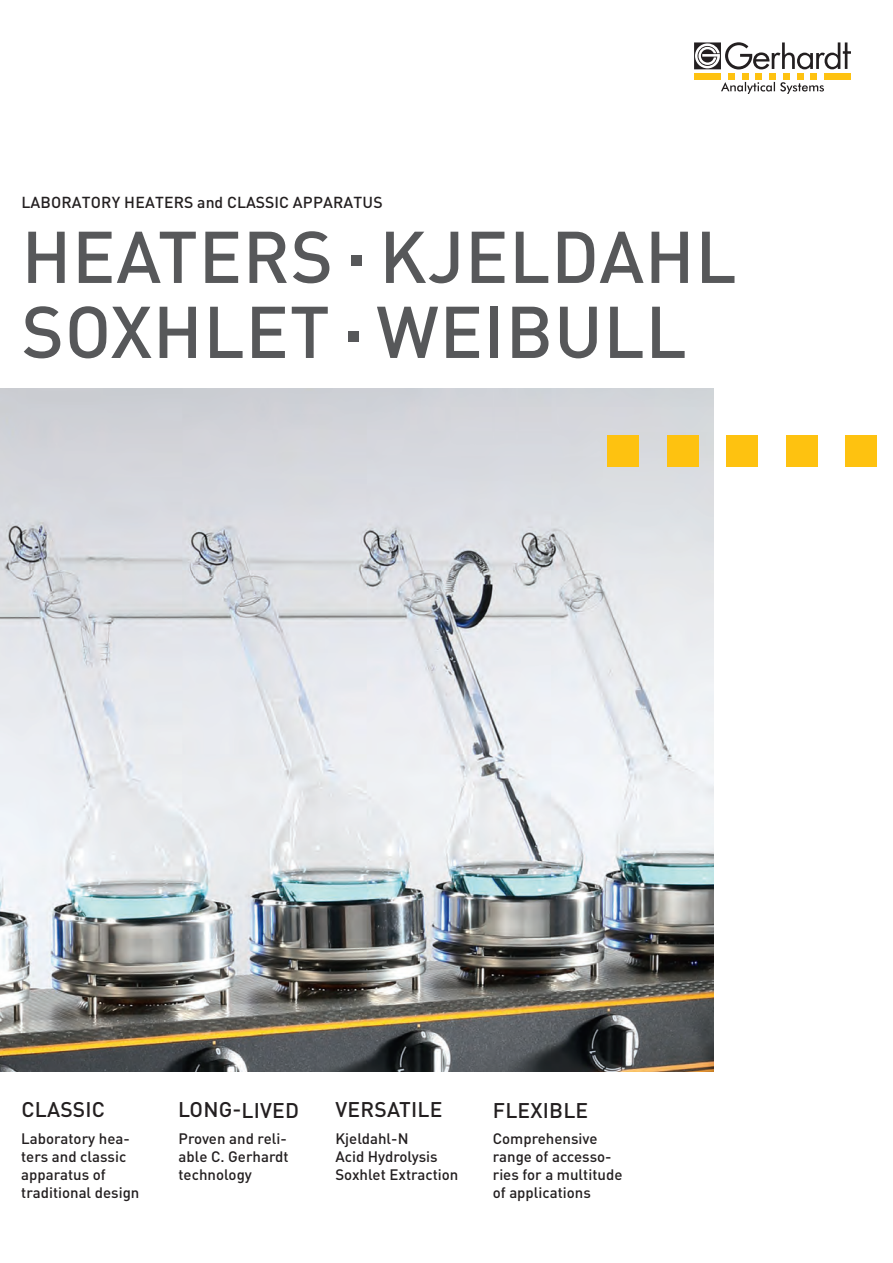
<style>
.page{position:relative;width:893px;height:1263px;background:#fff}
.page>*{position:absolute;margin:0;border:0;box-sizing:border-box;transform-origin:0 0}
.t1{font:500 72px/75px "DINOT";letter-spacing:.01em;color:#57585a}
.t2{font:500 21px "DINOT";letter-spacing:.01em;color:#231f20}
.t3{font:500 15.75px "DINOT";letter-spacing:.01em;color:#231f20}
.t4{font:500 15px/18px "DINOT";color:#231f20}
</style>
<div class="page">
<div style="left:351px;top:255px;width:11px;height:11px;background:#57585a"></div>
<div style="left:348px;top:330px;width:10px;height:11px;background:#57585a"></div>
<svg style="left:695px;top:43px;width:155px;height:26px"></svg>
<div style="left:728px;top:73px;width:7px;height:7px;background:#fec210"></div>
<div style="left:742px;top:73px;width:6px;height:7px;background:#fec210"></div>
<div style="left:755px;top:73px;width:7px;height:7px;background:#fec210"></div>
<div style="left:769px;top:73px;width:7px;height:7px;background:#fec210"></div>
<div style="left:783px;top:73px;width:7px;height:7px;background:#fec210"></div>
<div style="left:797px;top:73px;width:6px;height:7px;background:#fec210"></div>
<div style="left:810px;top:73px;width:7px;height:7px;background:#fec210"></div>
<div style="left:824px;top:73px;width:26px;height:7px;background:#fec210"></div>
<div style="left:695px;top:73px;width:26px;height:7px;background:#fec210"></div>
<svg style="left:721px;top:82px;width:103px;height:12px"></svg>
<img style="left:0;top:388px;width:713px;height:684px">
<div style="left:607px;top:435px;width:32px;height:31px;background:#fec210"></div>
<div style="left:666px;top:435px;width:32px;height:31px;background:#fec210"></div>
<div style="left:726px;top:435px;width:32px;height:31px;background:#fec210"></div>
<div style="left:786px;top:435px;width:31px;height:31px;background:#fec210"></div>
<div style="left:845px;top:435px;width:32px;height:31px;background:#fec210"></div>
<p class="t3" style="left:21px;top:192px;width:363px">LABORATORY HEATERS and CLASSIC APPARATUS</p>
<h1 class="t1" style="left:22px;top:218px;width:717px">HEATERS KJELDAHL<br>SOXHLET WEIBULL</h1>
<h2 class="t2" style="left:21px;top:1096px;width:85px">CLASSIC</h2>
<p class="t4" style="left:21px;top:1129px;width:120px">Laboratory hea&shy;ters and classic apparatus of traditional design</p>
<h2 class="t2" style="left:178px;top:1096px;width:122px">LONG-LIVED</h2>
<p class="t4" style="left:179px;top:1129px;width:112px">Proven and reli&shy;able C. Gerhardt technology</p>
<h2 class="t2" style="left:336px;top:1096px;width:108px">VERSATILE</h2>
<p class="t4" style="left:335px;top:1129px;width:125px">Kjeldahl-N<br>Acid Hydrolysis<br>Soxhlet Extraction</p>
<h2 class="t2" style="left:493px;top:1096px;width:97px">FLEXIBLE</h2>
<p class="t4" style="left:493px;top:1129px;width:131px">Comprehensive range of accesso&shy;ries for a multitude of applications</p>
</div>
